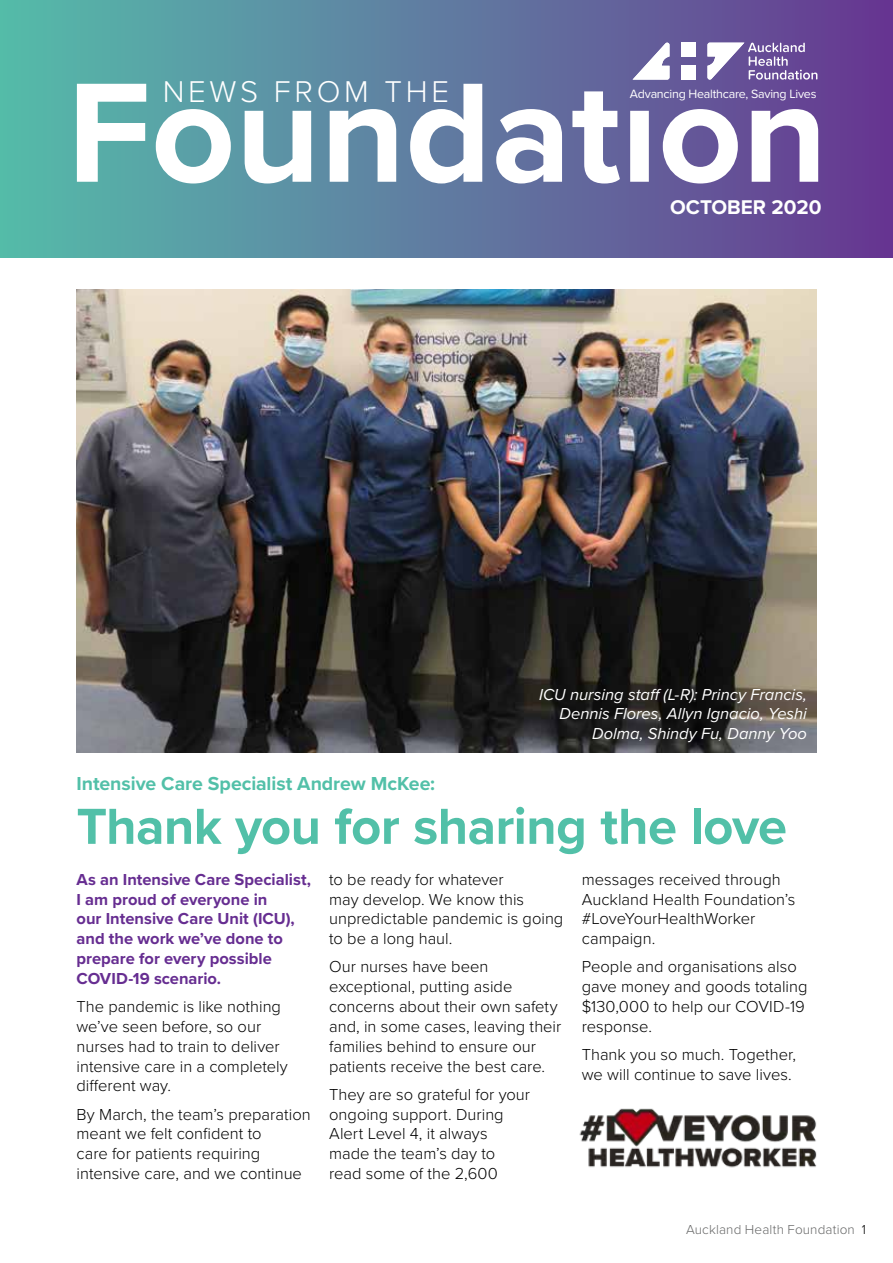
<style>
.page{position:relative;width:893px;height:1263px;background:#fff}
.page>*{position:absolute;margin:0;border:0;box-sizing:border-box;transform-origin:0 0}
.t1{font:700 52.5px "Proxima Nova";letter-spacing:-.01em;color:#52c0a8}
.t2{font:300 31.2px "Proxima Nova";letter-spacing:.12em;color:#fff}
.t3{font:700 20.55px "Proxima Nova";color:#fff}
.t4{font:700 19.5px "Proxima Nova";letter-spacing:-.005em;color:#52c0a8}
.t5{font:300 16.5px/19.8px "Proxima Nova";color:#000}
.t6{font:700 16.5px/19.8px "Proxima Nova";color:#662d91}
.t7{font:italic 16.5px/19.8px "Proxima Nova";color:#fff;text-align:right}
.t8{font:300 13.5px "Proxima Nova";letter-spacing:.01em;color:#666767}
.t9{font:12.45px "Proxima Nova";letter-spacing:-.02em;color:#fff}
.s1{color:#000}
</style>
<div class="page">
<div style="left:0;top:0;width:893px;height:257px;background:linear-gradient(to right,#56bcab,#683893)"></div>
<svg style="left:77px;top:84px;width:741px;height:99px"></svg>
<div style="left:681px;top:66px;width:14px;height:14px;background:#fff"></div>
<div style="left:681px;top:43px;width:14px;height:13px;background:#fff"></div>
<svg style="left:707px;top:43px;width:110px;height:37px"></svg>
<svg style="left:633px;top:43px;width:36px;height:37px"></svg>
<img style="left:77px;top:289px;width:739px;height:464px">
<img style="left:579px;top:1108px;width:238px;height:60px">
<h2 class="t2" style="left:163px;top:68px;width:288px">NEWS FROM THE</h2>
<p class="t9" style="left:630px;top:85px;width:188px">Advancing Healthcare, Saving Lives</p>
<p class="t3" style="left:670px;top:192px;width:153px">OCTOBER 2020</p>
<p class="t7" style="left:539px;top:683px;width:269px">ICU nursing staff (L-R): Princy Francis,<br>Dennis Flores, Allyn Ignacio, Yeshi<br>Dolma, Shindy Fu, Danny Yoo</p>
<p class="t4" style="left:77px;top:769px;width:360px">Intensive Care Specialist Andrew McKee:</p>
<h1 class="t1" style="left:77px;top:787px;width:712px">Thank you for sharing the love</h1>
<p class="t6" style="left:77px;top:869px;width:236px">As an Intensive Care Specialist,<br>I am proud of everyone in<br>our Intensive Care Unit (ICU), and the work we’ve done to prepare for every possible<br>COVID-19 scenario.</p>
<p class="t5" style="left:77px;top:996px;width:213px">The pandemic is like nothing we’ve seen before, so our nurses had to train to deliver intensive care in a completely different way.</p>
<p class="t5" style="left:77px;top:1103px;width:236px">By March, the team’s preparation meant we felt confident to<br>care for patients requiring intensive care, and we continue</p>
<p class="t5" style="left:329px;top:868px;width:236px">to be ready for whatever<br>may develop. We know this unpredictable pandemic is going to be a long haul.</p>
<p class="t5" style="left:329px;top:956px;width:234px">Our nurses have been exceptional, putting aside concerns about their own safety and, in some cases, leaving their families behind to ensure our patients receive the best care.</p>
<p class="t5" style="left:329px;top:1083px;width:202px">They are so grateful for your ongoing support. During<br>Alert Level 4, it always made the team’s day to read some of the 2,600</p>
<p class="t5" style="left:582px;top:868px;width:215px">messages received through<br>Auckland Health Foundation’s #LoveYourHealthWorker campaign.</p>
<p class="t5" style="left:582px;top:956px;width:227px">People and organisations also gave money and goods totaling $130,000 to help our COVID-19 response.</p>
<p class="t5" style="left:582px;top:1044px;width:216px">Thank you so much. Together, we will continue to save lives.</p>
<p class="t8" style="left:686px;top:1220px;width:182px">Auckland Health Foundation <span class="s1">1</span></p>
</div>
